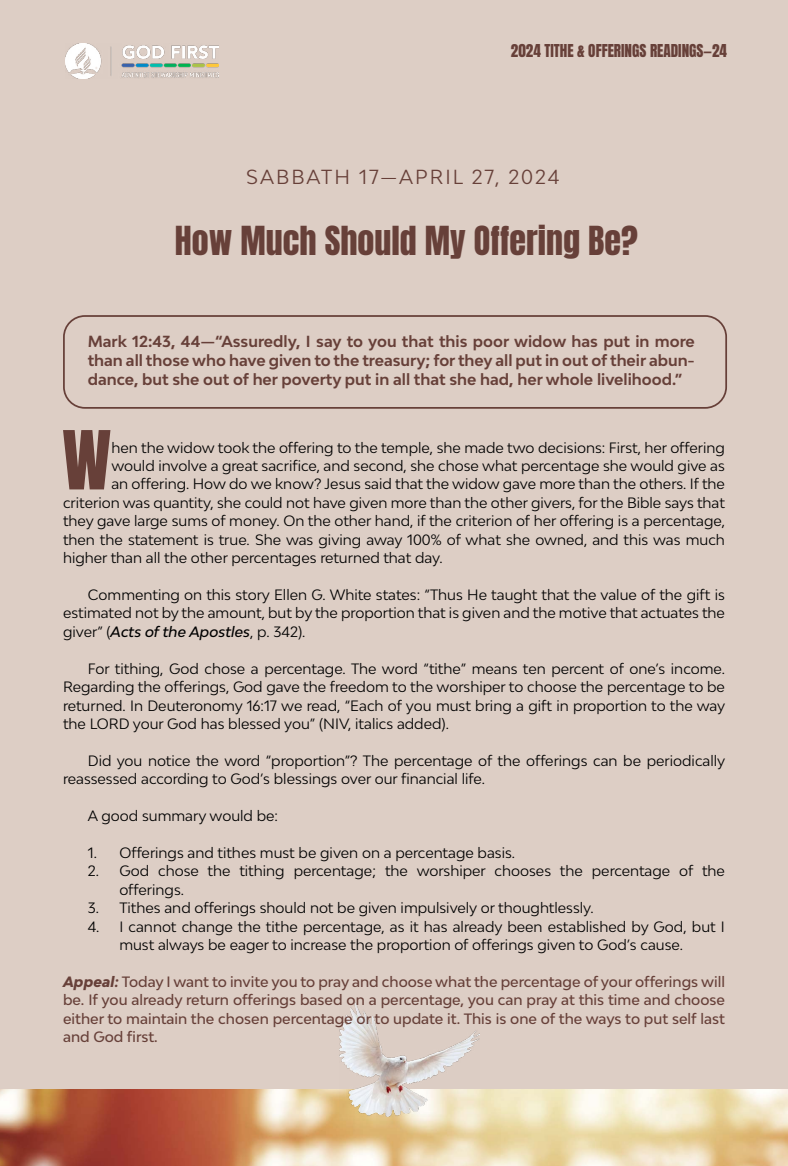
<style>
.page{position:relative;width:788px;height:1166px;background:#fff}
.page>*{position:absolute;margin:0;border:0;box-sizing:border-box;transform-origin:0 0}
.t1{font:69.12px "Anton";color:#674039}
.t2{font:33.95px "Anton";color:#674039}
.t3{font:19.25px "Bw Modelica";letter-spacing:.1em;color:#674039}
.t4{font:700 15.22px/18.7px "Bw Modelica";color:#674039;text-align:justify}
.t5{font:15.05px "Anton";color:#674039}
.t6{font:14.17px/18.4px "Bw Modelica";color:#000}
.t7{font:500 14.17px/18.4px "Bw Modelica";color:#674039;text-align:justify}
.s1{font-weight:500;font-style:italic}
.s2{font-weight:800;font-style:italic}
.s3{font-weight:700;font-style:italic}
</style>
<div class="page">
<div style="left:0;top:0;width:788px;height:1149px;background:#ddcec5"></div>
<img style="left:0;top:1089px;width:788px;height:77px">
<img style="left:339px;top:1002px;width:140px;height:114px">
<img style="left:65px;top:43px;width:154px;height:36px">
<div style="left:63px;top:315px;width:664px;height:94px;border:2px solid #674039;border-radius:21px"></div>
<p class="t5" style="left:511px;top:43px;width:217px">2024 TITHE &amp; OFFERINGS READINGS—24</p>
<h3 class="t3" style="left:246px;top:164px;width:315px">SABBATH 17—APRIL 27, 2024</h3>
<h2 class="t2" style="left:175px;top:223px;width:464px">How Much Should My Offering Be?</h2>
<p class="t4" style="left:88px;top:332px;width:608px">Mark 12:43, 44—“Assuredly, I say to you that this poor widow has put in more than all those who have given to the treasury; for they all put in out of their abun&shy;dance, but she out of her poverty put in all that she had, her whole livelihood.”</p>
<h1 class="t1" style="left:62px;top:425px;width:51px">W</h1>
<p class="t6" style="left:111px;top:438px;width:615px">hen the widow took the offering to the temple, she made two decisions: First, her offering</p>
<p class="t6" style="left:111px;top:456px;width:615px">would involve a great sacrifice, and second, she chose what percentage she would give as</p>
<p class="t6" style="left:111px;top:474px;width:615px">an offering. How do we know? Jesus said that the widow gave more than the others. If the</p>
<p class="t6" style="left:63px;top:493px;width:663px">criterion was quantity, she could not have given more than the other givers, for the Bible says that</p>
<p class="t6" style="left:63px;top:511px;width:663px">they gave large sums of money. On the other hand, if the criterion of her offering is a percentage,</p>
<p class="t6" style="left:63px;top:530px;width:663px">then the statement is true. She was giving away 100% of what she owned, and this was much</p>
<p class="t6" style="left:63px;top:548px;width:381px">higher than all the other percentages returned that day.</p>
<p class="t6" style="left:63px;top:585px;width:663px;text-align:justify;text-indent:25px">Commenting on this story Ellen G. White states: “Thus He taught that the value of the gift is estimated not by the amount, but by the proportion that is given and the motive that actuates the giver” (<span class="s1">Acts of the Apostles</span>, p. 342).</p>
<p class="t6" style="left:63px;top:659px;width:663px;text-align:justify;text-indent:25px">For tithing, God chose a percentage. The word “tithe” means ten percent of one’s income.<br>Regarding the offerings, God gave the freedom to the worshiper to choose the percentage to be returned. In Deuteronomy 16:17 we read, “Each of you must bring a gift in proportion to the way the LORD your God has blessed you” (NIV, italics added).</p>
<p class="t6" style="left:63px;top:751px;width:663px;text-indent:25px">Did you notice the word “proportion”? The percentage of the offerings can be periodically reassessed according to God’s blessings over our financial life.</p>
<p class="t6" style="left:88px;top:806px;width:192px">A good summary would be:</p>
<p class="t6" style="left:88px;top:843px;width:429px">1. Offerings and tithes must be given on a percentage basis.</p>
<p class="t6" style="left:119px;top:861px;width:607px;text-indent:-31px">2. God chose the tithing percentage; the worshiper chooses the percentage of the offerings.</p>
<p class="t6" style="left:88px;top:898px;width:507px">3. Tithes and offerings should not be given impulsively or thoughtlessly.</p>
<p class="t6" style="left:119px;top:917px;width:607px;text-indent:-31px">4. I cannot change the tithe percentage, as it has already been established by God, but I must always be eager to increase the proportion of offerings given to God’s cause.</p>
<p class="t7" style="left:63px;top:972px;width:663px"><span class="s2">Appeal</span><span class="s3">:</span> Today I want to invite you to pray and choose what the percentage of your offerings will be. If you already return offerings based on a percentage, you can pray at this time and choose either to maintain the chosen percentage or to update it. This is one of the ways to put self last and God first.</p>
</div>
